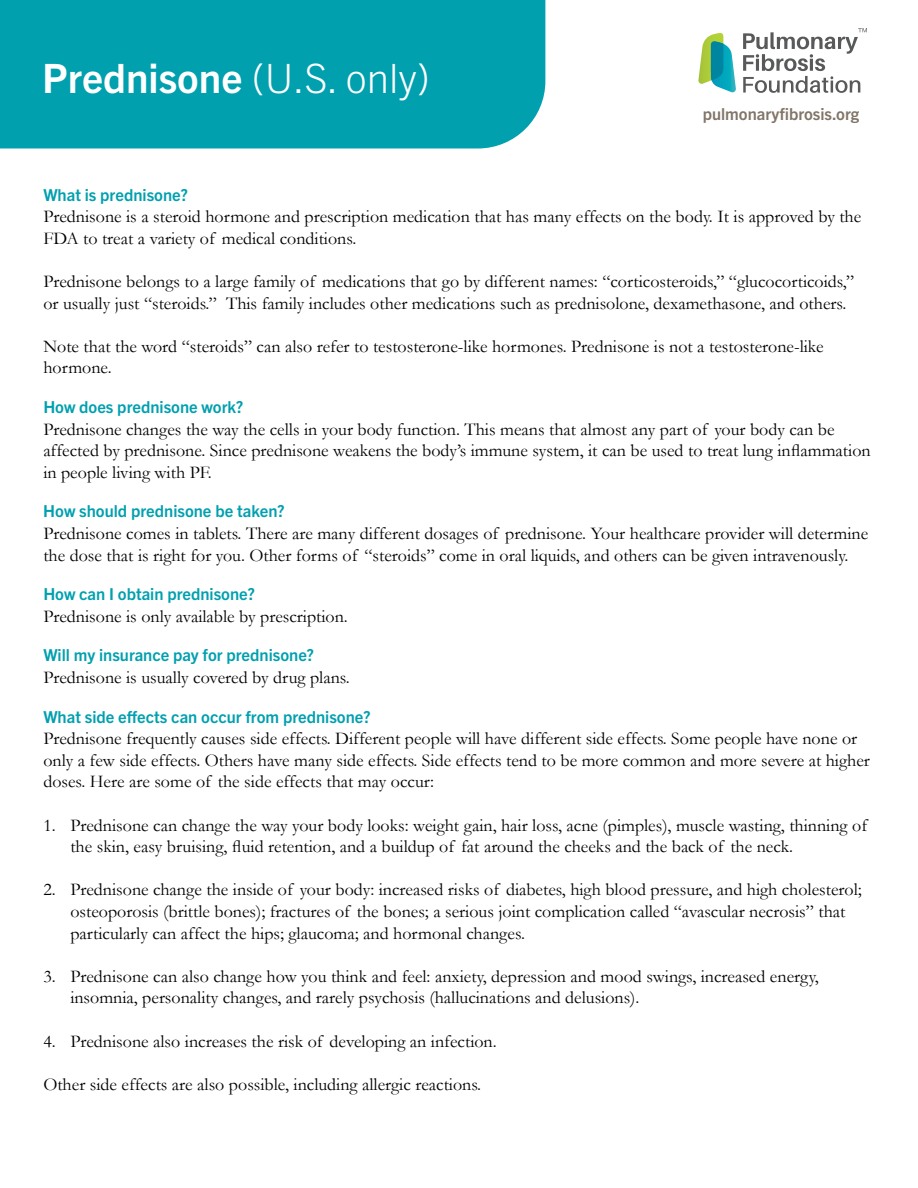
<style>
.page{position:relative;width:918px;height:1188px;background:#fff}
.page>*{position:absolute;margin:0;border:0;box-sizing:border-box;transform-origin:0 0}
.t1{font:700 40.5px "Trade Gothic Next LT Pro";color:#fff}
.t2{font:18px/21.6px "Garamond";color:#000}
.t3{font:700 16.5px "Trade Gothic Next LT Pro";color:#00a0af}
.t4{font:700 16.5px "Trade Gothic Next LT Pro";color:#817569}
.s1{font-weight:300}
</style>
<div class="page">
<div style="left:0;top:0;width:545px;height:148px;background:#00a0af"></div>
<svg style="left:698px;top:33px;width:38px;height:60px"></svg>
<svg style="left:743px;top:28px;width:124px;height:65px"></svg>
<h1 class="t1" style="left:42px;top:50px;width:389px">Prednisone <span class="s1">(U.S. only)</span></h1>
<p class="t4" style="left:703px;top:102px;width:158px">pulmonaryfibrosis.org</p>
<p class="t3" style="left:43px;top:183px;width:146px">What is prednisone?</p>
<p class="t2" style="left:43px;top:205px;width:820px">Prednisone is a steroid hormone and prescription medication that has many effects on the body. It is approved by the<br>FDA to treat a variety of medical conditions.</p>
<p class="t2" style="left:43px;top:270px;width:812px">Prednisone belongs to a large family of medications that go by different names: “corticosteroids,” “glucocorticoids,” or usually just “steroids.” This family includes other medications such as prednisolone, dexamethasone, and others.</p>
<p class="t2" style="left:43px;top:335px;width:782px">Note that the word “steroids” can also refer to testosterone-like hormones. Prednisone is not a testosterone-like hormone.</p>
<p class="t3" style="left:43px;top:396px;width:202px">How does prednisone work?</p>
<p class="t2" style="left:43px;top:418px;width:829px">Prednisone changes the way the cells in your body function. This means that almost any part of your body can be affected by prednisone. Since prednisone weakens the body’s immune system, it can be used to treat lung inflammation in people living with PF.</p>
<p class="t3" style="left:43px;top:500px;width:243px">How should prednisone be taken?</p>
<p class="t2" style="left:43px;top:522px;width:827px">Prednisone comes in tablets. There are many different dosages of prednisone. Your healthcare provider will determine the dose that is right for you. Other forms of “steroids” come in oral liquids, and others can be given intravenously.</p>
<p class="t3" style="left:43px;top:583px;width:213px">How can I obtain prednisone?</p>
<p class="t2" style="left:43px;top:605px;width:306px">Prednisone is only available by prescription.</p>
<p class="t3" style="left:43px;top:644px;width:272px">Will my insurance pay for prednisone?</p>
<p class="t2" style="left:43px;top:666px;width:308px">Prednisone is usually covered by drug plans.</p>
<p class="t3" style="left:43px;top:705px;width:329px">What side effects can occur from prednisone?</p>
<p class="t2" style="left:43px;top:727px;width:828px">Prednisone frequently causes side effects. Different people will have different side effects. Some people have none or only a few side effects. Others have many side effects. Side effects tend to be more common and more severe at higher doses. Here are some of the side effects that may occur:</p>
<p class="t2" style="left:70px;top:814px;width:798px;text-indent:-27px">1. Prednisone can change the way your body looks: weight gain, hair loss, acne (pimples), muscle wasting, thinning of the skin, easy bruising, fluid retention, and a buildup of fat around the cheeks and the back of the neck.</p>
<p class="t2" style="left:70px;top:879px;width:793px;text-indent:-27px">2. Prednisone change the inside of your body: increased risks of diabetes, high blood pressure, and high cholesterol; osteoporosis (brittle bones); fractures of the bones; a serious joint complication called “avascular necrosis” that particularly can affect the hips; glaucoma; and hormonal changes.</p>
<p class="t2" style="left:70px;top:965px;width:750px;text-indent:-27px">3. Prednisone can also change how you think and feel: anxiety, depression and mood swings, increased energy, insomnia, personality changes, and rarely psychosis (hallucinations and delusions).</p>
<p class="t2" style="left:43px;top:1030px;width:455px">4. Prednisone also increases the risk of developing an infection.</p>
<p class="t2" style="left:43px;top:1073px;width:439px">Other side effects are also possible, including allergic reactions.</p>
</div>
